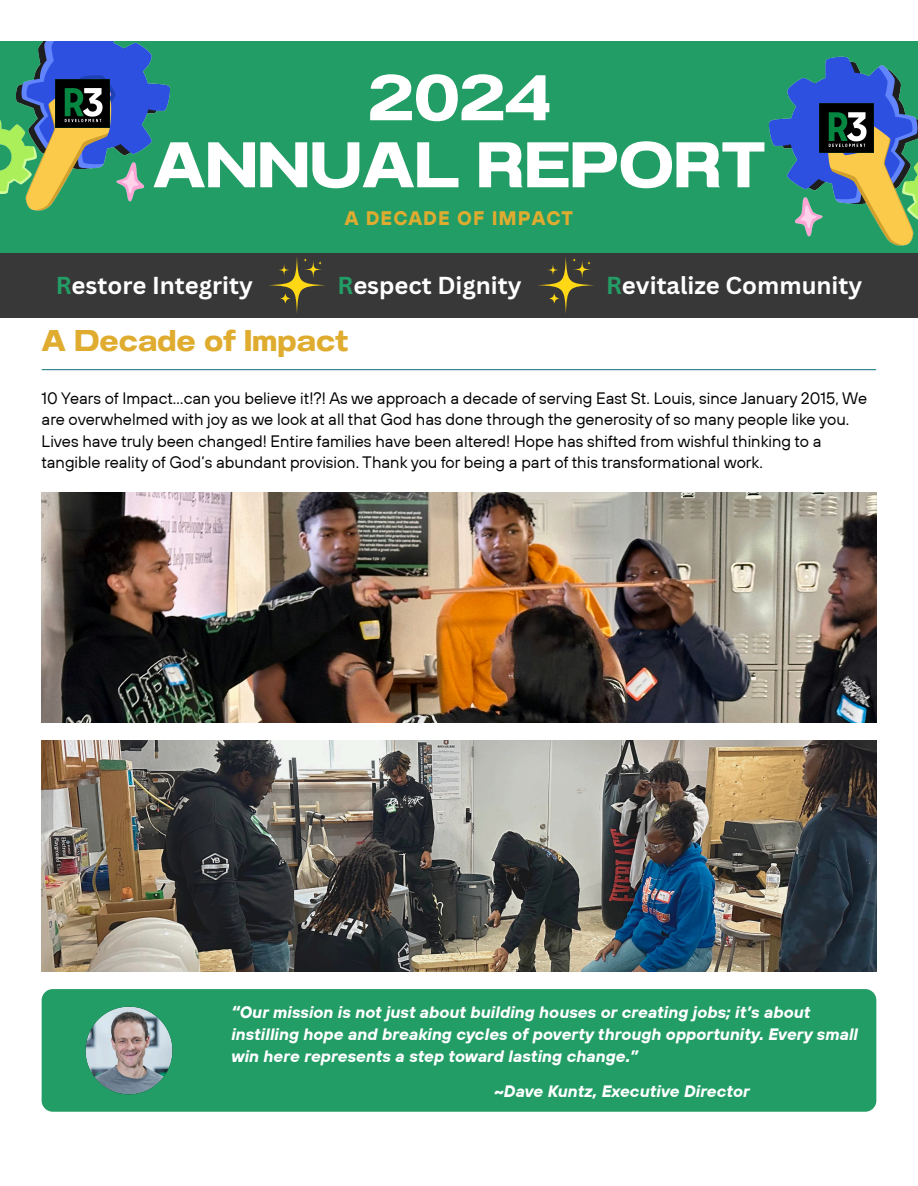
<style>
.page{position:relative;width:918px;height:1186px;background:#fff}
.page>*{position:absolute;margin:0;border:0;box-sizing:border-box;transform-origin:0 0}
.t1{font:64.2px "Anantason Bold Wd 125";color:#fff}
.t2{font:30px "Anantason Bold Wd 125";color:#dfac30}
.t3{font:700 23.85px "Canva Sans";color:#fff}
.t4{font:700 19.65px "TT Hoves";letter-spacing:.05em;color:#dfac30}
.t5{font:16.5px/21.3px "TT Hoves";color:#000}
.t6{font:italic 700 16.5px/21.9px "TT Hoves";color:#fff}
.s1{color:#239d66}
.s2{font-size:17.25px}
</style>
<div class="page">
<div style="left:0;top:42px;width:918px;height:275px;background:#239d66"></div>
<div style="left:0;top:253px;width:918px;height:64px;background:#393838"></div>
<img style="left:769px;top:56px;width:149px;height:190px">
<img style="left:820px;top:104px;width:54px;height:48px">
<img style="left:0;top:42px;width:169px;height:169px">
<svg style="left:268px;top:256px;width:58px;height:58px"></svg>
<svg style="left:278px;top:264px;width:12px;height:12px"></svg>
<svg style="left:304px;top:260px;width:19px;height:19px"></svg>
<svg style="left:318px;top:261px;width:4px;height:5px"></svg>
<svg style="left:303px;top:257px;width:5px;height:6px"></svg>
<svg style="left:537px;top:256px;width:58px;height:58px"></svg>
<svg style="left:547px;top:264px;width:12px;height:12px"></svg>
<svg style="left:573px;top:260px;width:19px;height:19px"></svg>
<svg style="left:586px;top:261px;width:5px;height:5px"></svg>
<svg style="left:572px;top:257px;width:5px;height:6px"></svg>
<img style="left:56px;top:79px;width:54px;height:49px">
<hr style="left:42px;top:369px;width:834px;height:1px;background:#25818a">
<img style="left:42px;top:493px;width:834px;height:229px">
<img style="left:42px;top:740px;width:834px;height:231px">
<div style="left:42px;top:989px;width:834px;height:123px;background:#239d66"></div>
<img style="left:73px;top:994px;width:111px;height:112px">
<p class="t1" style="left:368px;top:61px;width:183px">2024</p>
<p class="t1" style="left:153px;top:128px;width:614px">ANNUAL REPORT</p>
<p class="t4" style="left:345px;top:205px;width:230px">A DECADE OF IMPACT</p>
<p class="t3" style="left:56px;top:268px;width:199px"><span class="s1">R</span>estore Integrity</p>
<p class="t3" style="left:337px;top:268px;width:186px"><span class="s1">R</span>espect Dignity</p>
<p class="t3" style="left:606px;top:268px;width:258px"><span class="s1">R</span>evitalize Community</p>
<h2 class="t2" style="left:42px;top:323px;width:308px">A Decade of Impact</h2>
<p class="t5" style="left:42px;top:387px;width:827px">10 Years of Impact…can you believe it!?! As we approach a decade of serving East St. Louis, since January 2015, We are overwhelmed with joy as we look at all that God has done through the generosity of so many people like you.<br>Lives have truly been changed! Entire families have been altered! Hope has shifted from wishful thinking to a tangible reality of God’s abundant provision. Thank you for being a part of this transformational work.</p>
<h1 class="t6" style="left:231px;top:1001px;width:628px"><span class="s2">“</span>Our mission is not just about building houses or creating jobs; it’s about instilling hope and breaking cycles of poverty through opportunity. Every small win here represents a step toward lasting change.”</h1>
<p class="t6" style="left:494px;top:1080px;width:257px">~Dave Kuntz, Executive Director</p>
</div>
